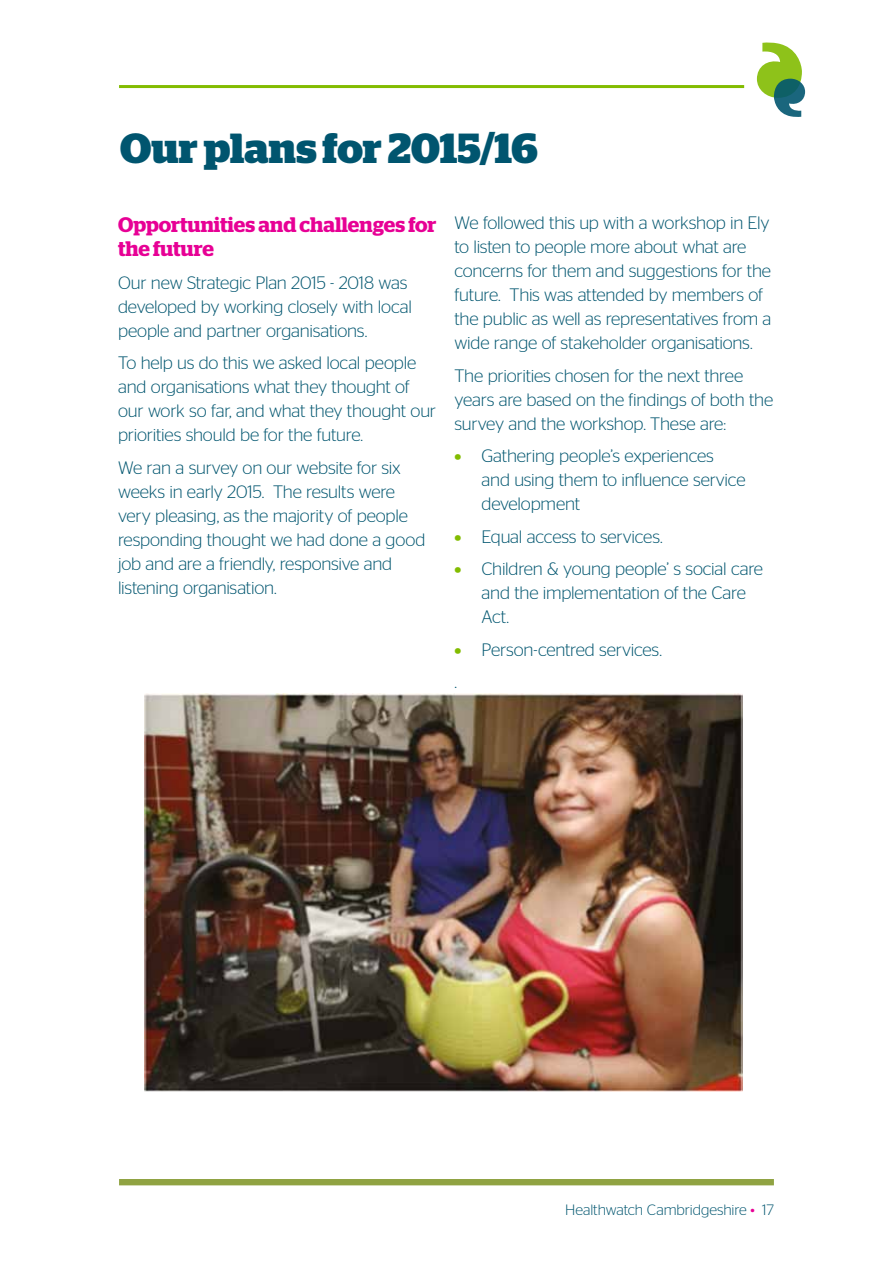
<style>
.page{position:relative;width:893px;height:1263px;background:#fff}
.page>*{position:absolute;margin:0;border:0;box-sizing:border-box;transform-origin:0 0}
.t1{font:700 42px "Stag";color:#00556f}
.t2{font:600 21px/24px "Stag";color:#e70095}
.t3{font:300 18px/24px "Stag Sans";letter-spacing:-.01em;color:#00556f}
.t4{font:300 15px "Stag Sans";letter-spacing:-.005em;color:#00556f}
.s1{font-weight:700;color:#82bc00}
.s2{color:#e70095}
</style>
<div class="page">
<hr style="left:119px;top:85px;width:625px;height:3px;background:#82bc00">
<div style="left:119px;top:1179px;width:655px;height:6px;background:#90a342"></div>
<svg style="left:757px;top:42px;width:48px;height:75px"></svg>
<img style="left:145px;top:694px;width:597px;height:397px">
<h1 class="t1" style="left:120px;top:133px;width:419px">Our plans for 2015/16</h1>
<p class="t2" style="left:118px;top:212px;width:320px">Opportunities and challenges for the future</p>
<p class="t3" style="left:118px;top:270px;width:295px">Our new Strategic Plan 2015 - 2018 was developed by working closely with local people and partner organisations.</p>
<p class="t3" style="left:118px;top:351px;width:320px">To help us do this we asked local people and organisations what they thought of our work so far, and what they thought our priorities should be for the future.</p>
<p class="t3" style="left:118px;top:455px;width:309px">We ran a survey on our website for six weeks in early 2015. The results were very pleasing, as the majority of people responding thought we had done a good job and are a friendly, responsive and listening organisation.</p>
<p class="t3" style="left:454px;top:211px;width:318px">We followed this up with a workshop in Ely to listen to people more about what are concerns for them and suggestions for the future. This was attended by members of the public as well as representatives from a wide range of stakeholder organisations.</p>
<p class="t3" style="left:454px;top:363px;width:320px">The priorities chosen for the next three years are based on the findings of both the survey and the workshop. These are:</p>
<p class="t3" style="left:481px;top:444px;width:265px;text-indent:-27px"><span class="s1">•</span> Gathering people’s experiences and using them to influence service development</p>
<p class="t3" style="left:454px;top:524px;width:210px"><span class="s1">•</span> Equal access to services.</p>
<p class="t3" style="left:481px;top:557px;width:283px;text-indent:-27px"><span class="s1">•</span> Children &amp; young people’ s social care and the implementation of the Care<br>Act.</p>
<p class="t3" style="left:454px;top:633px;width:209px;line-height:32.5px"><span class="s1">•</span> Person-centred services. .</p>
<p class="t4" style="left:565px;top:1202px;width:210px">Healthwatch Cambridgeshire <span class="s2">•</span> 17</p>
</div>
